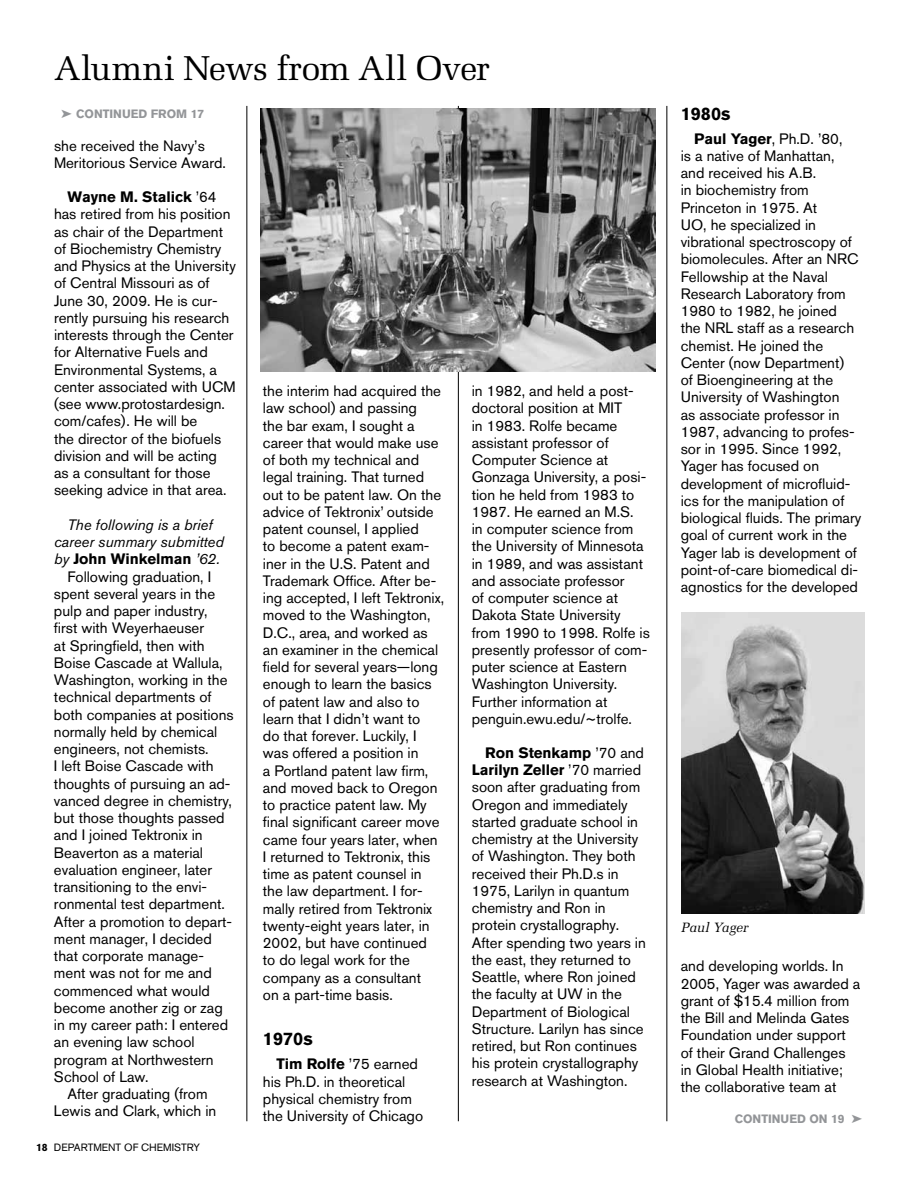
<style>
.page{position:relative;width:918px;height:1188px;background:#fff}
.page>*{position:absolute;margin:0;border:0;box-sizing:border-box;transform-origin:0 0}
.t1{font:34.5px "Melior";letter-spacing:-.01em;color:#000}
.t2{font:700 18px "Akzidenz Grotesk BQ";color:#000}
.t3{font:15px/17.2px "Akzidenz Grotesk BQ";color:#000}
.t4{font:italic 15px "Akzidenz Grotesk BQ";color:#000}
.t5{font:700 15px "Akzidenz Grotesk BQ";letter-spacing:-.005em;color:#000}
.t6{font:italic 13.5px "Melior";color:#000}
.t7{font:700 12px "Akzidenz Grotesk BQ";color:#939598}
.t8{font:10.5px "Akzidenz Grotesk BQ";color:#000}
.s1{font-weight:700}
.s2{font-weight:400;font-style:italic}
</style>
<div class="page">
<hr style="left:246px;top:106px;width:1px;height:1015px;background:#000">
<hr style="left:458px;top:106px;width:1px;height:1015px;background:#000">
<hr style="left:666px;top:106px;width:1px;height:1015px;background:#000">
<img style="left:681px;top:612px;width:183px;height:302px">
<img style="left:261px;top:109px;width:394px;height:262px">
<h1 class="t1" style="left:54px;top:47px;width:438px">Alumni News from All Over</h1>
<p class="t7" style="left:76px;top:107px;width:130px">continued from 17</p>
<p class="t3" style="left:54px;top:137px;width:173px">she received the Navy’s<br>Meritorious Service Award.</p>
<p class="t3" style="left:54px;top:188px;width:183px;text-indent:14px"><span class="s1">Wayne M . Stalick</span> ’64 has retired from his position as chair of the Department of Biochemistry Chemistry and Physics at the University of Central Missouri as of<br>June 30, 2009. He is cur&shy;rently pursuing his research interests through the Center for Alternative Fuels and<br>Environmental Systems, a center associated with UCM (see www.protostardesign. com/cafes). He will be<br>the director of the biofuels division and will be acting<br>as a consultant for those seeking advice in that area.</p>
<p class="t4" style="left:68px;top:516px;width:147px">The following is a brief</p>
<p class="t4" style="left:54px;top:533px;width:171px">career summary submitted</p>
<p class="t5" style="left:54px;top:550px;width:167px"><span class="s2">by</span> John Winkelman <span class="s2">’62.</span></p>
<p class="t3" style="left:67px;top:568px;width:145px">Following graduation, I</p>
<p class="t3" style="left:54px;top:585px;width:163px">spent several years in the</p>
<p class="t3" style="left:54px;top:602px;width:155px">pulp and paper industry,</p>
<p class="t3" style="left:54px;top:619px;width:152px">first with Weyerhaeuser</p>
<p class="t3" style="left:54px;top:637px;width:152px">at Springfield, then with</p>
<p class="t3" style="left:54px;top:654px;width:170px">Boise Cascade at Wallula,</p>
<p class="t3" style="left:54px;top:671px;width:175px">Washington, working in the</p>
<p class="t3" style="left:54px;top:688px;width:159px">technical departments of</p>
<p class="t3" style="left:54px;top:706px;width:181px">both companies at positions</p>
<p class="t3" style="left:54px;top:723px;width:165px">normally held by chemical</p>
<p class="t3" style="left:54px;top:740px;width:156px">engineers, not chemists.</p>
<p class="t3" style="left:54px;top:757px;width:161px">I left Boise Cascade with</p>
<p class="t3" style="left:54px;top:775px;width:178px">thoughts of pursuing an ad-</p>
<p class="t3" style="left:54px;top:792px;width:179px">vanced degree in chemistry,</p>
<p class="t3" style="left:54px;top:809px;width:172px">but those thoughts passed</p>
<p class="t3" style="left:54px;top:826px;width:150px">and I joined Tektronix in</p>
<p class="t3" style="left:54px;top:844px;width:151px">Beaverton as a material</p>
<p class="t3" style="left:54px;top:861px;width:160px">evaluation engineer, later</p>
<p class="t3" style="left:54px;top:878px;width:155px">transitioning to the envi-</p>
<p class="t3" style="left:54px;top:895px;width:172px">ronmental test department.</p>
<p class="t3" style="left:54px;top:913px;width:180px">After a promotion to depart-</p>
<p class="t3" style="left:54px;top:930px;width:159px">ment manager, I decided</p>
<p class="t3" style="left:54px;top:947px;width:151px">that corporate manage-</p>
<p class="t3" style="left:54px;top:964px;width:159px">ment was not for me and</p>
<p class="t3" style="left:54px;top:982px;width:157px">commenced what would</p>
<p class="t3" style="left:54px;top:999px;width:170px">become another zig or zag</p>
<p class="t3" style="left:54px;top:1016px;width:176px">in my career path: I entered</p>
<p class="t3" style="left:54px;top:1033px;width:142px">an evening law school</p>
<p class="t3" style="left:54px;top:1051px;width:161px">program at Northwestern</p>
<p class="t3" style="left:54px;top:1068px;width:96px">School of Law.</p>
<p class="t3" style="left:67px;top:1085px;width:142px">After graduating (from</p>
<p class="t3" style="left:54px;top:1102px;width:164px">Lewis and Clark, which in</p>
<p class="t8" style="left:36px;top:1141px;width:40px"><span class="s1">18</span> Departm</p>
<p class="t8" style="left:102px;top:1141px;width:69px">ent of chemistr</p>
<p class="t8" style="left:194px;top:1141px;width:8px">y</p>
<p class="t3" style="left:263px;top:382px;width:183px">the interim had acquired the law school) and passing<br>the bar exam, I sought a career that would make use of both my technical and legal training. That turned out to be patent law. On the advice of Tektronix’ outside patent counsel, I applied<br>to become a patent exam&shy;iner in the U.S. Patent and<br>Trademark Office. After be&shy;ing accepted, I left Tektronix, moved to the Washington,<br>D.C., area, and worked as an examiner in the chemical field for several years—long enough to learn the basics of patent law and also to learn that I didn’t want to<br>do that forever. Luckily, I was offered a position in<br>a Portland patent law firm, and moved back to Oregon to practice patent law. My final significant career move came four years later, when<br>I returned to Tektronix, this time as patent counsel in the law department. I for&shy;mally retired from Tektronix twenty-eight years later, in<br>2002, but have continued<br>to do legal work for the company as a consultant<br>on a part-time basis.</p>
<p class="t2" style="left:263px;top:1029px;width:51px">1970s</p>
<p class="t3" style="left:263px;top:1055px;width:162px;text-indent:14px"><span class="s1">Tim Rolfe</span> ’75 earned his Ph.D. in theoretical physical chemistry from the University of Chicago</p>
<p class="t3" style="left:472px;top:382px;width:180px">in 1982, and held a post&shy;doctoral position at MIT<br>in 1983. Rolfe became assistant professor of<br>Computer Science at<br>Gonzaga University, a posi&shy;tion he held from 1983 to<br>1987. He earned an M.S.<br>in computer science from the University of Minnesota in 1989, and was assistant and associate professor<br>of computer science at<br>Dakota State University from 1990 to 1998. Rolfe is presently professor of com&shy;puter science at Eastern<br>Washington University.<br>Further information at penguin.ewu.edu/~trolfe.</p>
<p class="t3" style="left:472px;top:744px;width:176px;text-indent:14px"><span class="s1">Ron Stenkamp</span> ’70 and<br><span class="s1">Larilyn Zeller</span> ’70 married soon after graduating from<br>Oregon and immediately started graduate school in chemistry at the University of Washington. They both received their Ph.D.s in<br>1975, Larilyn in quantum chemistry and Ron in protein crystallography.<br>After spending two years in the east, they returned to<br>Seattle, where Ron joined the faculty at UW in the<br>Department of Biological<br>Structure. Larilyn has since retired, but Ron continues his protein crystallography research at Washington.</p>
<p class="t2" style="left:681px;top:103px;width:51px">1980s</p>
<p class="t3" style="left:681px;top:130px;width:182px;text-indent:14px"><span class="s1">Paul Yager</span>, Ph.D. ’80,<br>is a native of Manhattan, and received his A.B.<br>in biochemistry from<br>Princeton in 1975. At<br>UO, he specialized in vibrational spectroscopy of biomolecules. After an NRC<br>Fellowship at the Naval<br>Research Laboratory from<br>1980 to 1982, he joined<br>the NRL staff as a research chemist. He joined the<br>Center (now Department)<br>of Bioengineering at the<br>University of Washington<br>as associate professor in<br>1987, advancing to profes&shy;sor in 1995. Since 1992,<br>Yager has focused on development of microfluid&shy;ics for the manipulation of biological fluids. The primary goal of current work in the<br>Yager lab is development of point-of-care biomedical di&shy;agnostics for the developed</p>
<p class="t6" style="left:681px;top:920px;width:69px">Paul Yager</p>
<p class="t3" style="left:681px;top:957px;width:181px">and developing worlds. In<br>2005, Yager was awarded a grant of $15.4 million from the Bill and Melinda Gates<br>Foundation under support of their Grand Challenges<br>in Global Health initiative; the collaborative team at</p>
<p class="t7" style="left:735px;top:1112px;width:111px">continued on 19</p>
</div>
